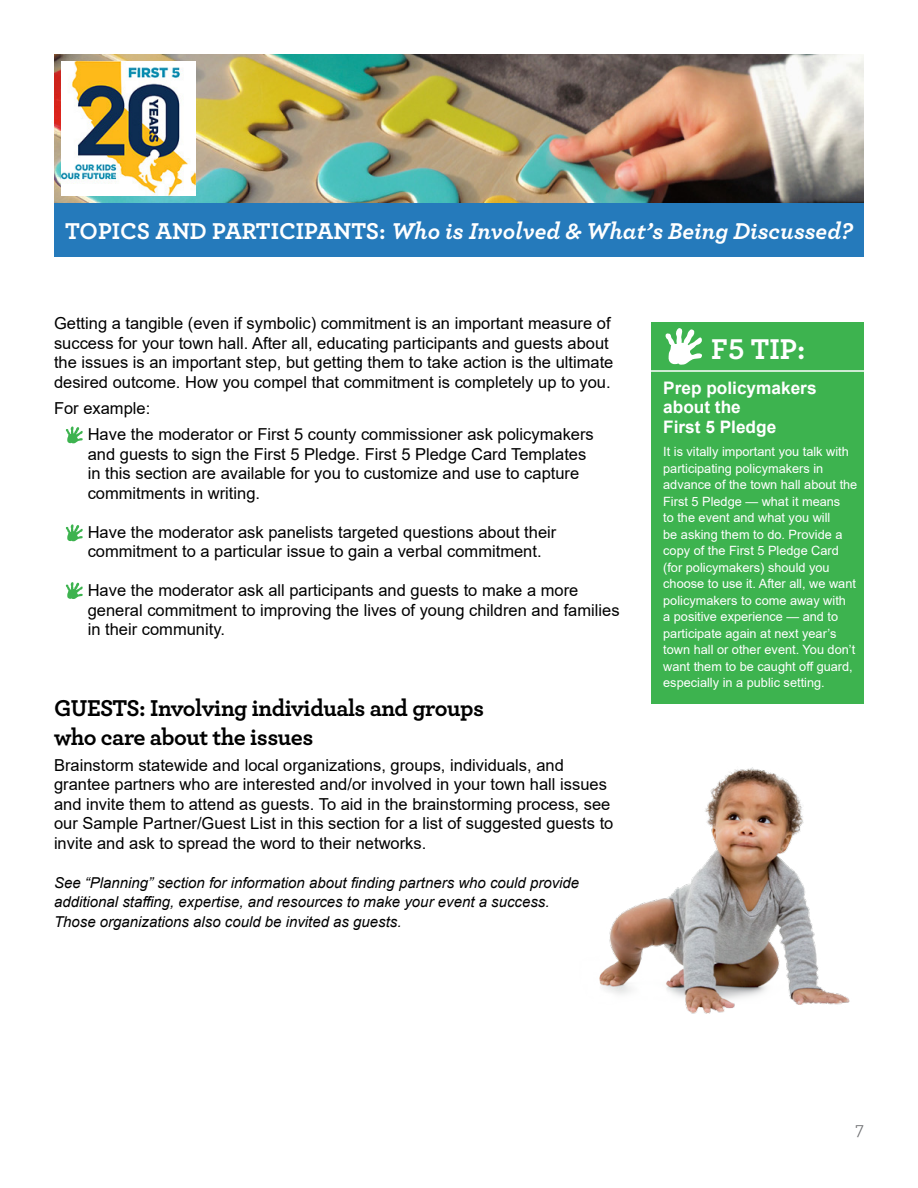
<style>
.page{position:relative;width:918px;height:1188px;background:#fff}
.page>*{position:absolute;margin:0;border:0;box-sizing:border-box;transform-origin:0 0}
.t1{font:700 30px "Archer";color:#fff}
.t2{font:700 24px/28.5px "Archer";letter-spacing:-.02em;color:#000}
.t3{font:italic 700 24px "Archer";color:#fff}
.t4{font:19.5px "Archer";color:#6d6e71}
.t5{font:700 17.25px/19.5px "Arial";color:#fff}
.t6{font:16.5px/19.5px "Arial";color:#000}
.t7{font:italic 15px/19.5px "Arial";color:#000}
.t8{font:12.75px/16.5px "Arial";color:#fff}
.s1{font-style:normal}
</style>
<div class="page">
<img style="left:54px;top:54px;width:810px;height:149px">
<div style="left:54px;top:203px;width:810px;height:54px;background:#257abb"></div>
<div style="left:652px;top:322px;width:212px;height:381px;background:#3db34f"></div>
<hr style="left:648px;top:370px;width:222px;height:2px;background:#fff">
<svg style="left:665px;top:328px;width:37px;height:37px"></svg>
<svg style="left:66px;top:426px;width:17px;height:17px"></svg>
<svg style="left:66px;top:524px;width:17px;height:17px"></svg>
<svg style="left:66px;top:582px;width:17px;height:17px"></svg>
<img style="left:599px;top:702px;width:265px;height:312px">
<img style="left:62px;top:62px;width:134px;height:134px">
<h2 class="t3" style="left:65px;top:212px;width:789px"><span class="s1">TOPICS AND PARTICIPANTS:</span> Who is Involved &amp; What’s Being Discussed?</h2>
<p class="t6" style="left:54px;top:314px;width:561px">Getting a tangible (even if symbolic) commitment is an important measure of success for your town hall. After all, educating participants and guests about the issues is an important step, but getting them to take action is the ultimate desired outcome. How you compel that commitment is completely up to you.</p>
<p class="t6" style="left:88px;top:395px;width:508px;line-height:26.2px;text-indent:-34px">For example:<br>Have the moderator or First 5 county commissioner ask policymakers</p>
<p class="t6" style="left:88px;top:444px;width:500px">and guests to sign the First 5 Pledge. First 5 Pledge Card Templates in this section are available for you to customize and use to capture commitments in writing.</p>
<p class="t6" style="left:88px;top:522px;width:470px">Have the moderator ask panelists targeted questions about their commitment to a particular issue to gain a verbal commitment.</p>
<p class="t6" style="left:88px;top:581px;width:533px">Have the moderator ask all participants and guests to make a more general commitment to improving the lives of young children and families in their community.</p>
<h2 class="t2" style="left:54px;top:692px;width:432px">GUESTS: Involving individuals and groups who care about the issues</h2>
<p class="t6" style="left:54px;top:755px;width:561px">Brainstorm statewide and local organizations, groups, individuals, and grantee partners who are interested and/or involved in your town hall issues and invite them to attend as guests. To aid in the brainstorming process, see our Sample Partner/Guest List in this section for a list of suggested guests to invite and ask to spread the word to their networks.</p>
<p class="t7" style="left:54px;top:873px;width:527px">See “Planning” section for information about finding partners who could provide additional staffing, expertise, and resources to make your event a success.<br>Those organizations also could be invited as guests.</p>
<h1 class="t1" style="left:711px;top:326px;width:96px">F5 TIP:</h1>
<p class="t5" style="left:663px;top:378px;width:155px">Prep policymakers about the<br>First 5 Pledge</p>
<p class="t8" style="left:663px;top:443px;width:196px">It is vitally important you talk with participating policymakers in advance of the town hall about the<br>First 5 Pledge — what it means<br>to the event and what you will<br>be asking them to do. Provide a copy of the First 5 Pledge Card (for policymakers) should you choose to use it. After all, we want policymakers to come away with<br>a positive experience — and to participate again at next year’s town hall or other event. You don’t want them to be caught off guard, especially in a public setting.</p>
<p class="t4" style="left:855px;top:1115px;width:10px">7</p>
</div>
